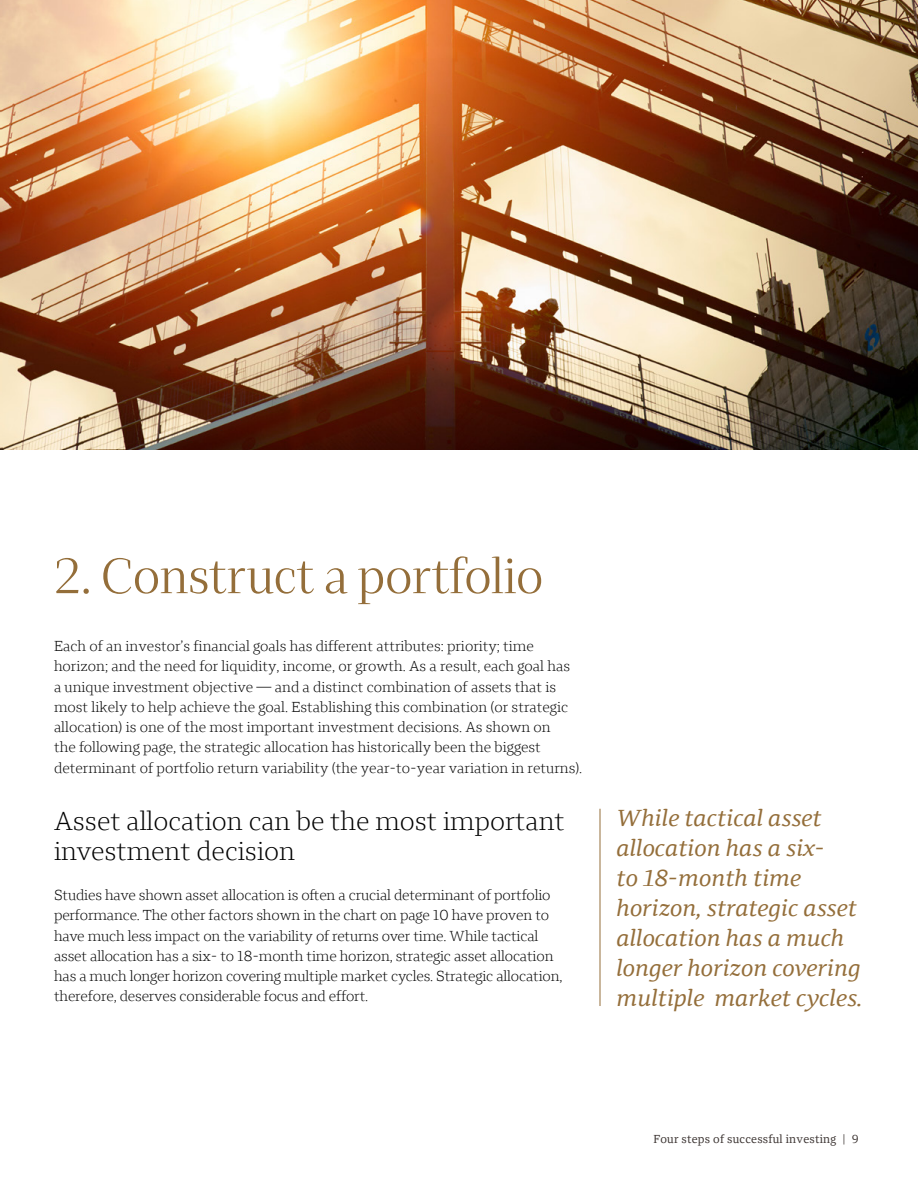
<style>
.page{position:relative;width:918px;height:1188px;background:#fff}
.page>*{position:absolute;margin:0;border:0;box-sizing:border-box;transform-origin:0 0}
.t1{font:51px "Wells Fargo Serif Display";color:#946e3a}
.t2{font:300 27px/30px "Wells Fargo Serif";color:#000}
.t3{font:italic 24px/30px "Wells Fargo Serif";color:#946e3a}
.t4{font:300 15px/20.2px "Wells Fargo Serif";color:#000}
.t5{font:12px "Wells Fargo Serif";letter-spacing:.02em;color:#3b3331}
</style>
<div class="page">
<hr style="left:0;top:1038px;width:1px;height:150px;background:#000">
<img style="left:0;top:0;width:918px;height:450px">
<hr style="left:600px;top:809px;width:1px;height:197px;background:#946e3a">
<h1 class="t1" style="left:54px;top:545px;width:490px">2. Construct a portfolio</h1>
<p class="t4" style="left:54px;top:636px;width:530px">Each of an investor’s financial goals has different attributes: priority; time horizon; and the need for liquidity, income, or growth. As a result, each goal has<br>a unique investment objective — and a distinct combination of assets that is most likely to help achieve the goal. Establishing this combination (or strategic allocation) is one of the most important investment decisions. As shown on<br>the following page, the strategic allocation has historically been the biggest determinant of portfolio return variability (the year-to-year variation in returns).</p>
<h2 class="t2" style="left:54px;top:805px;width:512px">Asset allocation can be the most important investment decision</h2>
<p class="t4" style="left:54px;top:885px;width:510px">Studies have shown asset allocation is often a crucial determinant of portfolio performance. The other factors shown in the chart on page 10 have proven to have much less impact on the variability of returns over time. While tactical asset allocation has a six- to 18-month time horizon, strategic asset allocation has a much longer horizon covering multiple market cycles. Strategic allocation, therefore, deserves considerable focus and effort.</p>
<h3 class="t3" style="left:616px;top:803px;width:248px">While tactical asset allocation has a six-<br>to 18-month time horizon, strategic asset allocation has a much longer horizon covering multiple market cycles.</h3>
<p class="t5" style="left:653px;top:1131px;width:207px">Four steps of successful investing | 9</p>
</div>
